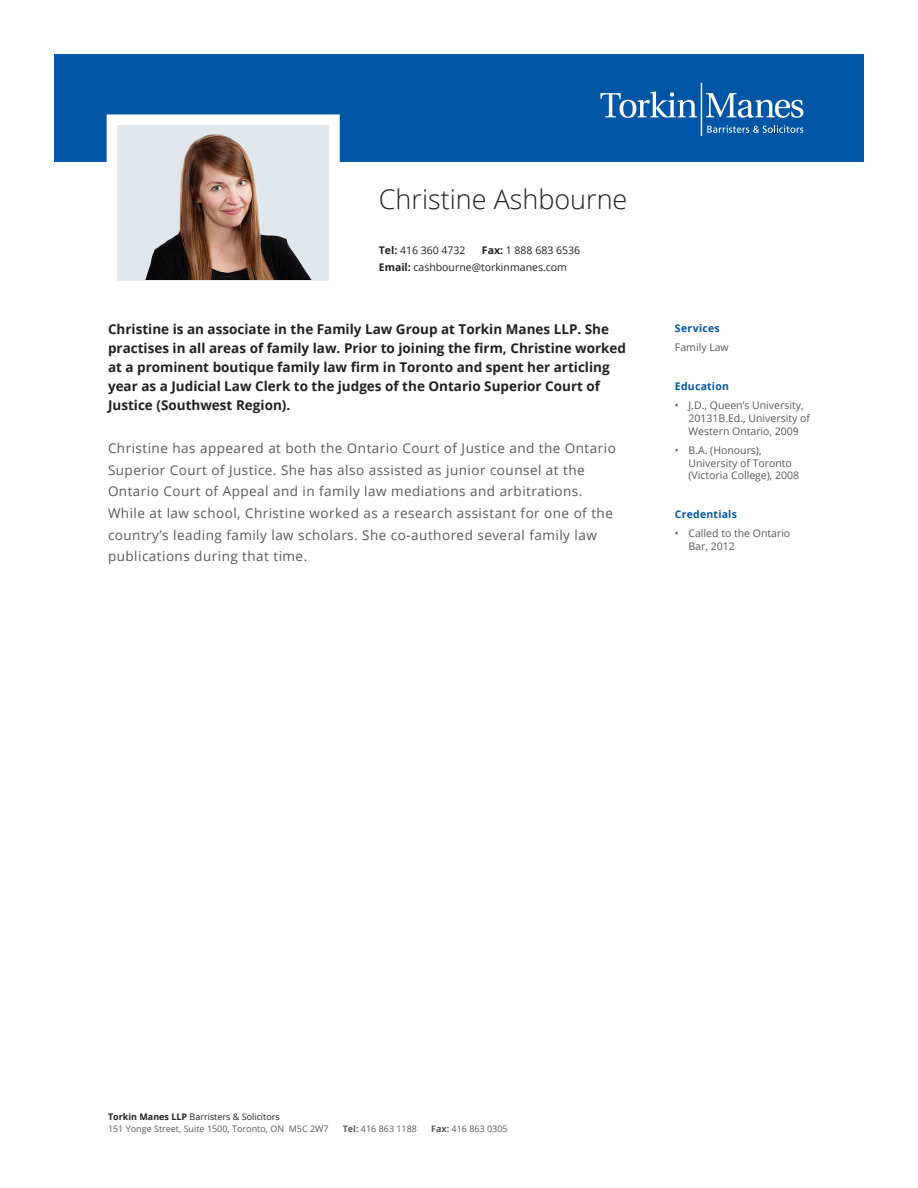
<style>
.page{position:relative;width:918px;height:1188px;background:#fff}
.page>*{position:absolute;margin:0;border:0;box-sizing:border-box;transform-origin:0 0}
.t1{font:300 27px "Open Sans";color:#231f20}
.body{font:13.5px/21.6px "Open Sans";letter-spacing:.035em;color:#57585a}
.body_start{font:700 13.5px/18.9px "Open Sans";color:#231f20}
.sidedar_bullets{font:10.5px/12.6px "Open Sans";color:#57585a}
.t2{font:10.5px "Open Sans";color:#231f20}
.sidebar_heading{font:700 10.5px "Open Sans";letter-spacing:.02em;color:#0155a5}
.t3{font:9px/12px "Open Sans";color:#57585a}
.s1{font-weight:700}
.s2{font-weight:700;color:#231f20}
.s3{color:#231f20}
</style>
<div class="page">
<div style="left:54px;top:54px;width:810px;height:108px;background:#0155a5"></div>
<svg style="left:600px;top:91px;width:97px;height:27px"></svg>
<svg style="left:706px;top:93px;width:98px;height:25px"></svg>
<hr style="left:701px;top:83px;width:1px;height:53px;background:#fff">
<svg style="left:707px;top:125px;width:96px;height:8px"></svg>
<svg style="left:106px;top:114px;width:234px;height:167px;background:#bcb6b4"></svg>
<p class="t1" style="left:379px;top:181px;width:250px">Christine Ashbourne</p>
<p class="t2" style="left:379px;top:243px;width:88px"><span class="s1">Tel:</span> 416 360 4732</p>
<p class="t2" style="left:482px;top:243px;width:100px"><span class="s1">Fax:</span> 1 888 683 6536</p>
<p class="t2" style="left:379px;top:260px;width:190px"><span class="s1">Email:</span> cashbourne@torkinmanes.com</p>
<p class="body_start" style="left:108px;top:320px;width:520px">Christine is an associate in the Family Law Group at Torkin Manes LLP. She practises in all areas of family law. Prior to joining the firm, Christine worked at a prominent boutique family law firm in Toronto and spent her articling year as a Judicial Law Clerk to the judges of the Ontario Superior Court of Justice (Southwest Region).</p>
<p class="body" style="left:108px;top:437px;width:509px">Christine has appeared at both the Ontario Court of Justice and the Ontario Superior Court of Justice. She has also assisted as junior counsel at the Ontario Court of Appeal and in family law mediations and arbitrations.<br>While at law school, Christine worked as a research assistant for one of the country’s leading family law scholars. She co-authored several family law publications during that time.</p>
<p class="sidebar_heading" style="left:675px;top:321px;width:46px">Services</p>
<p class="sidedar_bullets" style="left:675px;top:341px;width:55px">Family Law</p>
<p class="sidebar_heading" style="left:675px;top:379px;width:55px">Education</p>
<p class="sidedar_bullets" style="left:688px;top:399px;width:123px;text-indent:-14px">• J.D., Queen’s University,<br>20131B.Ed., University of<br>Western Ontario, 2009</p>
<p class="sidedar_bullets" style="left:688px;top:444px;width:112px;text-indent:-14px">• B.A. (Honours),<br>University of Toronto (Victoria College), 2008</p>
<p class="sidebar_heading" style="left:675px;top:507px;width:63px">Credentials</p>
<p class="sidedar_bullets" style="left:688px;top:527px;width:103px;text-indent:-14px">• Called to the Ontario<br>Bar, 2012</p>
<p class="t3" style="left:108px;top:1111px;width:222px"><span class="s2">Torkin Manes LLP</span> <span class="s3">Barristers &amp; Solicitors<br></span>151 Yonge Street, Suite 1500, Toronto, ON M5C 2W7</p>
<p class="t3" style="left:343px;top:1123px;width:76px"><span class="s1">Tel:</span> 416 863 1188</p>
<p class="t3" style="left:431px;top:1123px;width:78px"><span class="s1">Fax:</span> 416 863 0305</p>
</div>
